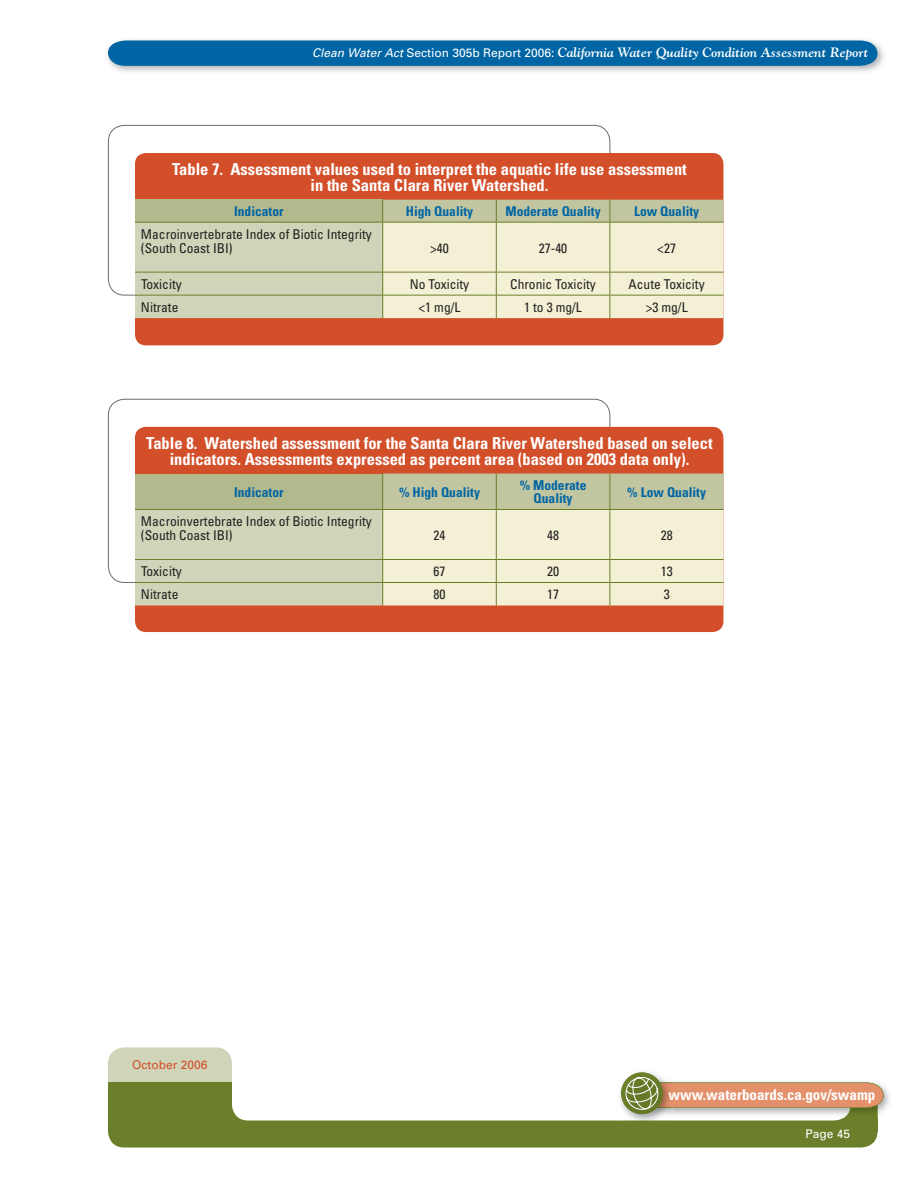
<style>
.page{position:relative;width:918px;height:1188px;background:#fff}
.page>*{position:absolute;margin:0;border:0;box-sizing:border-box;transform-origin:0 0}
.t1{font:700 condensed 16.5px/16.5px "Univers";color:#fff;text-align:center}
.t2{font:700 condensed 15px "Univers";color:#fff}
.t3{font:condensed 13.5px/13.5px "Univers";color:#231f20}
.t4{font:700 condensed 13.5px/13.5px "Univers";color:#0065a4;text-align:center}
.t5{font:italic 700 13.5px "Goudy";color:#fff}
.t6{font:12px "Univers";color:#d34f29}
.t7{font:12px "Univers";color:#fff}
.s1{font-family:"Univers";font-weight:400;font-size:12px}
.s2{font-family:"Univers";font-weight:400;font-style:normal;font-size:12px}
</style>
<div class="page">
<div style="left:108px;top:1047px;width:124px;height:54px;background:#d0d5b9;border-radius:16px"></div>
<img style="left:107px;top:39px;width:777px;height:33px">
<div style="left:108px;top:41px;width:770px;height:25px;background:#0065a4"></div>
<div style="left:108px;top:1082px;width:770px;height:66px;background:#6b7f2a;border-radius:16px"></div>
<div style="left:232px;top:1042px;width:618px;height:78px;background:#fff;border-radius:16px"></div>
<div style="left:108px;top:1082px;width:124px;height:41px;background:#6b7f2a"></div>
<img style="left:673px;top:1110px;width:177px;height:8px">
<img style="left:862px;top:1110px;width:16px;height:8px">
<img style="left:620px;top:1090px;width:52px;height:31px">
<img style="left:621px;top:1072px;width:42px;height:42px">
<svg style="left:625px;top:1076px;width:259px;height:34px"></svg>
<div style="left:135px;top:153px;width:588px;height:192px;background:#d34f29;border-radius:11px"></div>
<svg style="left:135px;top:200px;width:588px;height:118px;background:#d8dabb"></svg>
<div style="left:135px;top:427px;width:588px;height:205px;background:#d34f29;border-radius:11px"></div>
<svg style="left:135px;top:474px;width:588px;height:131px;background:#d5d8b7"></svg>
<p class="t5" style="left:312px;top:44px;width:558px"><span class="s1">Clean Water Act</span> <span class="s2">Section 305b Report 2006:</span> California Water Quality Condition Assessment Report</p>
<p class="t1" style="left:172px;top:160px;width:516px">Table 7. Assessment values used to interpret the aquatic life use assessment in the Santa Clara River Watershed.</p>
<p class="t4" style="left:234px;top:204px;width:51px">Indicator</p>
<p class="t4" style="left:406px;top:204px;width:69px">High Quality</p>
<p class="t4" style="left:505px;top:204px;width:97px">Moderate Quality</p>
<p class="t4" style="left:634px;top:204px;width:67px">Low Quality</p>
<p class="t3" style="left:141px;top:227px;width:232px">Macroinvertebrate Index of Biotic Integrity (South Coast IBI)</p>
<p class="t3" style="left:430px;top:241px;width:20px">&gt;40</p>
<p class="t3" style="left:539px;top:241px;width:30px">27-40</p>
<p class="t3" style="left:657px;top:241px;width:20px">&lt;27</p>
<p class="t3" style="left:141px;top:277px;width:42px">Toxicity</p>
<p class="t3" style="left:410px;top:277px;width:61px">No Toxicity</p>
<p class="t3" style="left:510px;top:277px;width:87px">Chronic Toxicity</p>
<p class="t3" style="left:629px;top:277px;width:78px">Acute Toxicity</p>
<p class="t3" style="left:141px;top:300px;width:39px">Nitrate</p>
<p class="t3" style="left:419px;top:300px;width:43px">&lt;1 mg/L</p>
<p class="t3" style="left:524px;top:300px;width:59px">1 to 3 mg/L</p>
<p class="t3" style="left:646px;top:300px;width:43px">&gt;3 mg/L</p>
<p class="t1" style="left:146px;top:434px;width:568px">Table 8. Watershed assessment for the Santa Clara River Watershed based on select indicators. Assessments expressed as percent area (based on 2003 data only).</p>
<p class="t4" style="left:234px;top:485px;width:51px">Indicator</p>
<p class="t4" style="left:399px;top:485px;width:82px">% High Quality</p>
<p class="t4" style="left:520px;top:478px;width:68px">% Moderate<br>Quality</p>
<p class="t4" style="left:627px;top:485px;width:80px">% Low Quality</p>
<p class="t3" style="left:141px;top:515px;width:232px">Macroinvertebrate Index of Biotic Integrity (South Coast IBI)</p>
<p class="t3" style="left:434px;top:528px;width:13px">24</p>
<p class="t3" style="left:547px;top:528px;width:13px">48</p>
<p class="t3" style="left:661px;top:528px;width:13px">28</p>
<p class="t3" style="left:141px;top:565px;width:42px">Toxicity</p>
<p class="t3" style="left:434px;top:565px;width:13px">67</p>
<p class="t3" style="left:547px;top:565px;width:13px">20</p>
<p class="t3" style="left:661px;top:565px;width:13px">13</p>
<p class="t3" style="left:141px;top:588px;width:39px">Nitrate</p>
<p class="t3" style="left:434px;top:588px;width:13px">80</p>
<p class="t3" style="left:547px;top:588px;width:13px">17</p>
<p class="t3" style="left:664px;top:588px;width:7px">3</p>
<p class="t6" style="left:132px;top:1057px;width:77px">October 2006</p>
<p class="t2" style="left:669px;top:1085px;width:208px">www.waterboards.ca.gov/swamp</p>
<p class="t7" style="left:805px;top:1127px;width:46px">Page 45</p>
</div>
